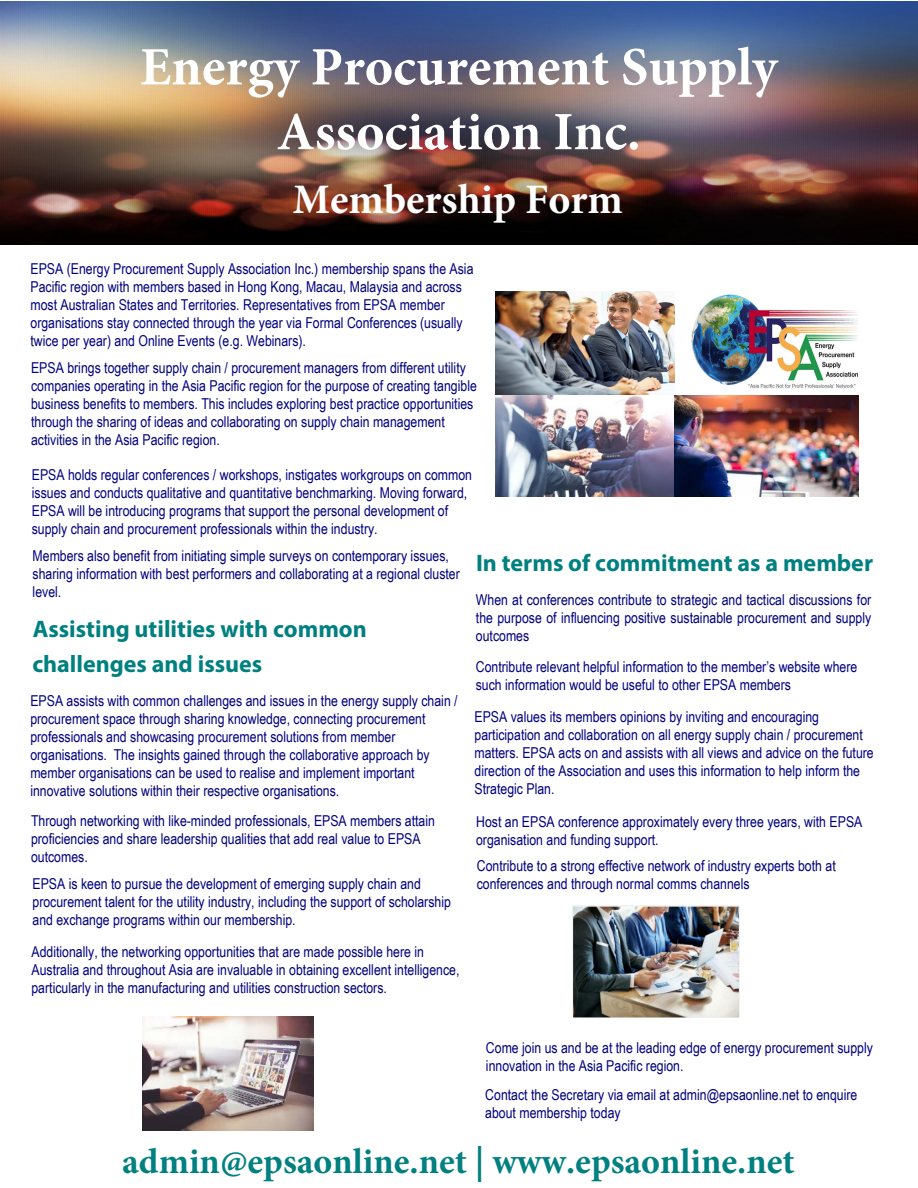
<style>
.page{position:relative;width:918px;height:1188px;background:#fff}
.page>*{position:absolute;margin:0;border:0;box-sizing:border-box;transform-origin:0 0}
.t1{font:700 54px/64.8px "Minion Pro";color:#fff;text-align:center}
.t2{font:700 42px "Minion Pro";color:#fff}
.t3{font:700 36px "Minion Pro";color:#008080}
.t4{font:700 24px/34.7px "Myriad Pro";color:#008080}
.t5{font:15px/18px "Arial Narrow";color:#000080}
</style>
<div class="page">
<img style="left:495px;top:292px;width:180px;height:205px">
<img style="left:0;top:1px;width:918px;height:243px">
<img style="left:691px;top:294px;width:168px;height:94px">
<img style="left:674px;top:396px;width:185px;height:101px">
<img style="left:573px;top:905px;width:166px;height:112px">
<img style="left:142px;top:1017px;width:171px;height:114px">
<h1 class="t1" style="left:140px;top:34px;width:639px">Energy Procurement Supply<br>Association Inc.</h1>
<h2 class="t2" style="left:293px;top:170px;width:332px">Membership Form</h2>
<p class="t5" style="left:31px;top:259px;width:445px">EPSA (Energy Procurement Supply Association Inc.) membership spans the Asia Pacific region with members based in Hong Kong, Macau, Malaysia and across most Australian States and Territories. Representatives from EPSA member organisations stay connected through the year via Formal Conferences (usually twice per year) and Online Events (e.g. Webinars).</p>
<p class="t5" style="left:31px;top:359px;width:447px">EPSA brings together supply chain / procurement managers from different utility companies operating in the Asia Pacific region for the purpose of creating tangible business benefits to members. This includes exploring best practice opportunities through the sharing of ideas and collaborating on supply chain management activities in the Asia Pacific region.</p>
<p class="t5" style="left:32px;top:465px;width:442px">EPSA holds regular conferences / workshops, instigates workgroups on common issues and conducts qualitative and quantitative benchmarking. Moving forward, EPSA will be introducing programs that support the personal development of supply chain and procurement professionals within the industry.</p>
<p class="t5" style="left:33px;top:546px;width:429px">Members also benefit from initiating simple surveys on contemporary issues, sharing information with best performers and collaborating at a regional cluster level.</p>
<p class="t4" style="left:32px;top:611px;width:336px">Assisting utilities with common challenges and issues</p>
<p class="t5" style="left:30px;top:692px;width:429px">EPSA assists with common challenges and issues in the energy supply chain / procurement space through sharing knowledge, connecting procurement professionals and showcasing procurement solutions from member organisations. The insights gained through the collaborative approach by member organisations can be used to realise and implement important innovative solutions within their respective organisations.</p>
<p class="t5" style="left:31px;top:811px;width:406px">Through networking with like-minded professionals, EPSA members attain proficiencies and share leadership qualities that add real value to EPSA outcomes.</p>
<p class="t5" style="left:33px;top:874px;width:420px">EPSA is keen to pursue the development of emerging supply chain and procurement talent for the utility industry, including the support of scholarship and exchange programs within our membership.</p>
<p class="t5" style="left:31px;top:942px;width:430px">Additionally, the networking opportunities that are made possible here in<br>Australia and throughout Asia are invaluable in obtaining excellent intelligence, particularly in the manufacturing and utilities construction sectors.</p>
<p class="t4" style="left:476px;top:545px;width:399px">In terms of commitment as a member</p>
<p class="t5" style="left:476px;top:590px;width:397px;text-align:justify">When at conferences contribute to strategic and tactical discussions for the purpose of influencing positive sustainable procurement and supply outcomes</p>
<p class="t5" style="left:476px;top:657px;width:383px">Contribute relevant helpful information to the member’s website where such information would be useful to other EPSA members</p>
<p class="t5" style="left:475px;top:707px;width:401px">EPSA values its members opinions by inviting and encouraging participation and collaboration on all energy supply chain / procurement matters. EPSA acts on and assists with all views and advice on the future direction of the Association and uses this information to help inform the Strategic Plan.</p>
<p class="t5" style="left:476px;top:812px;width:388px">Host an EPSA conference approximately every three years, with EPSA organisation and funding support.</p>
<p class="t5" style="left:477px;top:856px;width:360px">Contribute to a strong effective network of industry experts both at conferences and through normal comms channels</p>
<p class="t5" style="left:486px;top:1039px;width:389px">Come join us and be at the leading edge of energy procurement supply innovation in the Asia Pacific region.</p>
<p class="t5" style="left:485px;top:1085px;width:374px">Contact the Secretary via email at admin@epsaonline.net to enquire about membership today</p>
<h3 class="t3" style="left:122px;top:1136px;width:674px">admin@epsaonline.net | www.epsaonline.net</h3>
</div>
